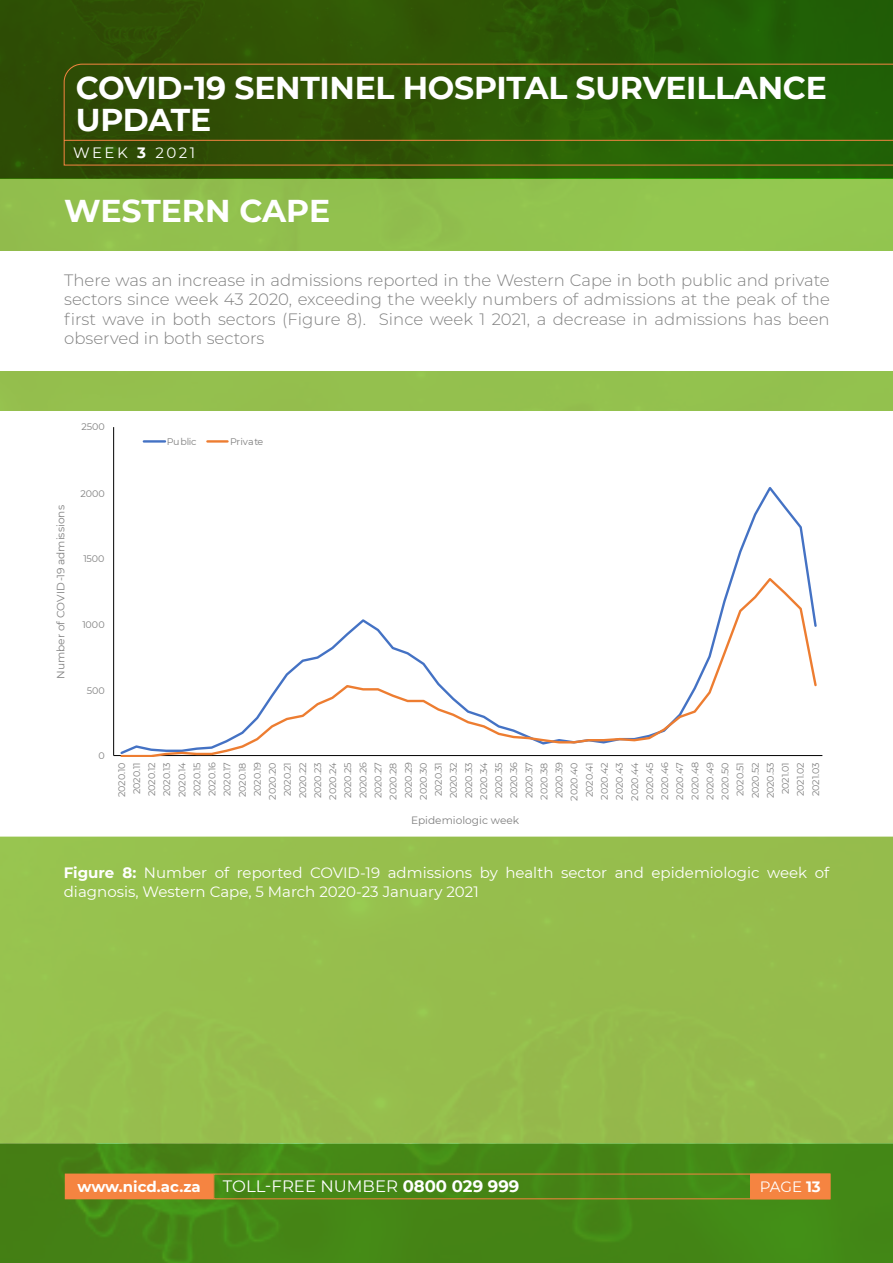
<style>
.page{position:relative;width:893px;height:1263px;background:#fff}
.page>*{position:absolute;margin:0;border:0;box-sizing:border-box;transform-origin:0 0}
.t1{font:700 31.5px/31.5px "Montserrat";letter-spacing:-.01em;color:#fff}
.t2{font:300 16.5px/19.5px "Montserrat";color:#808080;text-align:justify}
.t3{font:16.5px "Montserrat";color:#fff}
.t4{font:15px/19.5px "Montserrat";color:#fff}
.t5{font:700 15px "Montserrat";color:#fff}
.t6{font:15px "Montserrat";letter-spacing:.17em;color:#fff}
.t7{font:10.65px "Montserrat";color:#7f7f7f}
.t8{font:9.6px/15.1px "Montserrat";letter-spacing:-.01em;color:#7f7f7f;text-align:right}
.s1{font-weight:700}
</style>
<div class="page">
<div style="left:0;top:0;width:893px;height:179px;background:linear-gradient(to right,#344c05,#226106)"></div>
<svg style="left:64px;top:141px;width:829px;height:24px;background:#2e5a06"></svg>
<svg style="left:63px;top:63px;width:830px;height:78px;background:#305907"></svg>
<div style="left:0;top:1144px;width:893px;height:119px;background:#458616"></div>
<div style="left:213px;top:1174px;width:617px;height:25px;border:1px solid #f58441"></div>
<div style="left:751px;top:1174px;width:79px;height:25px;background:#f58441"></div>
<div style="left:65px;top:1174px;width:148px;height:25px;background:#f58441"></div>
<div style="left:0;top:179px;width:893px;height:965px;background:#96be4d"></div>
<div style="left:0;top:411px;width:893px;height:425px;background:#fff"></div>
<div style="left:0;top:251px;width:893px;height:120px;background:#fff"></div>
<hr style="left:113px;top:427px;width:1px;height:328px;background:#000">
<hr style="left:114px;top:755px;width:708px;height:1px;background:#000">
<div style="left:118px;top:484px;width:700px;height:272px;background:#fff"></div>
<div style="left:119px;top:576px;width:699px;height:180px;background:#fff"></div>
<hr style="left:144px;top:440px;width:21px;height:3px;background:#4472c4">
<hr style="left:207px;top:440px;width:21px;height:3px;background:#ed7d31">
<h1 class="t1" style="left:76px;top:71px;width:752px">COVID-19 SENTINEL HOSPITAL SURVEILLANCE<br>UPDATE</h1>
<h3 class="t6" style="left:73px;top:142px;width:124px">WEEK <span class="s1">3</span> 2021</h3>
<p class="t1" style="left:64px;top:193px;width:267px">WESTERN CAPE</p>
<p class="t2" style="left:64px;top:270px;width:767px">There was an increase in admissions reported in the Western Cape in both public and private sectors since week 43 2020, exceeding the weekly numbers of admissions at the peak of the first wave in both sectors (Figure 8). Since week 1 2021, a decrease in admissions has been observed in both sectors</p>
<p class="t8" style="left:81px;top:418px;width:25px">2500</p>
<p class="t7" style="left:53px;top:679px;width:175px;rotate:-90deg">Number of COVID-19 admissions</p>
<p class="t8" style="left:80px;top:485px;width:26px">2000</p>
<p class="t8" style="left:83px;top:551px;width:23px">1500</p>
<p class="t8" style="left:82px;top:616px;width:24px">1000</p>
<p class="t8" style="left:87px;top:682px;width:19px">500</p>
<p class="t8" style="left:167px;top:433px;width:31px">Public</p>
<p class="t8" style="left:230px;top:433px;width:35px">Private</p>
<p class="t8" style="left:99px;top:748px;width:8px">0</p>
<p class="t8" style="left:114px;top:800px;width:40px;rotate:-90deg">2020.10<br>2020.11<br>2020.12<br>2020.13<br>2020.14<br>2020.15<br>2020.16<br>2020.17<br>2020.18<br>2020.19<br>2020.20<br>2020.21<br>2020.22<br>2020.23<br>2020.24<br>2020.25<br>2020.26<br>2020.27<br>2020.28<br>2020.29<br>2020.30<br>2020.31<br>2020.32<br>2020.33<br>2020.34<br>2020.35<br>2020.36<br>2020.37<br>2020.38<br>2020.39<br>2020.40<br>2020.41<br>2020.42<br>2020.43<br>2020.44<br>2020.45<br>2020.46<br>2020.47<br>2020.48<br>2020.49<br>2020.50<br>2020.51<br>2020.52<br>2020.53<br>2021.01<br>2021.02<br>2021.03</p>
<p class="t7" style="left:411px;top:813px;width:110px">Epidemiologic week</p>
<p class="t4" style="left:64px;top:862px;width:767px"><span class="s1">Figure 8:</span> Number of reported COVID-19 admissions by health sector and epidemiologic week of diagnosis, Western Cape, 5 March 2020-23 January 2021</p>
<h3 class="t5" style="left:78px;top:1176px;width:125px">www.nicd.ac.za</h3>
<h2 class="t3" style="left:223px;top:1175px;width:298px">TOLL-FREE NUMBER <span class="s1">0800 029 999</span></h2>
<h3 class="t4" style="left:760px;top:1176px;width:63px">PAGE <span class="s1">13</span></h3>
</div>
